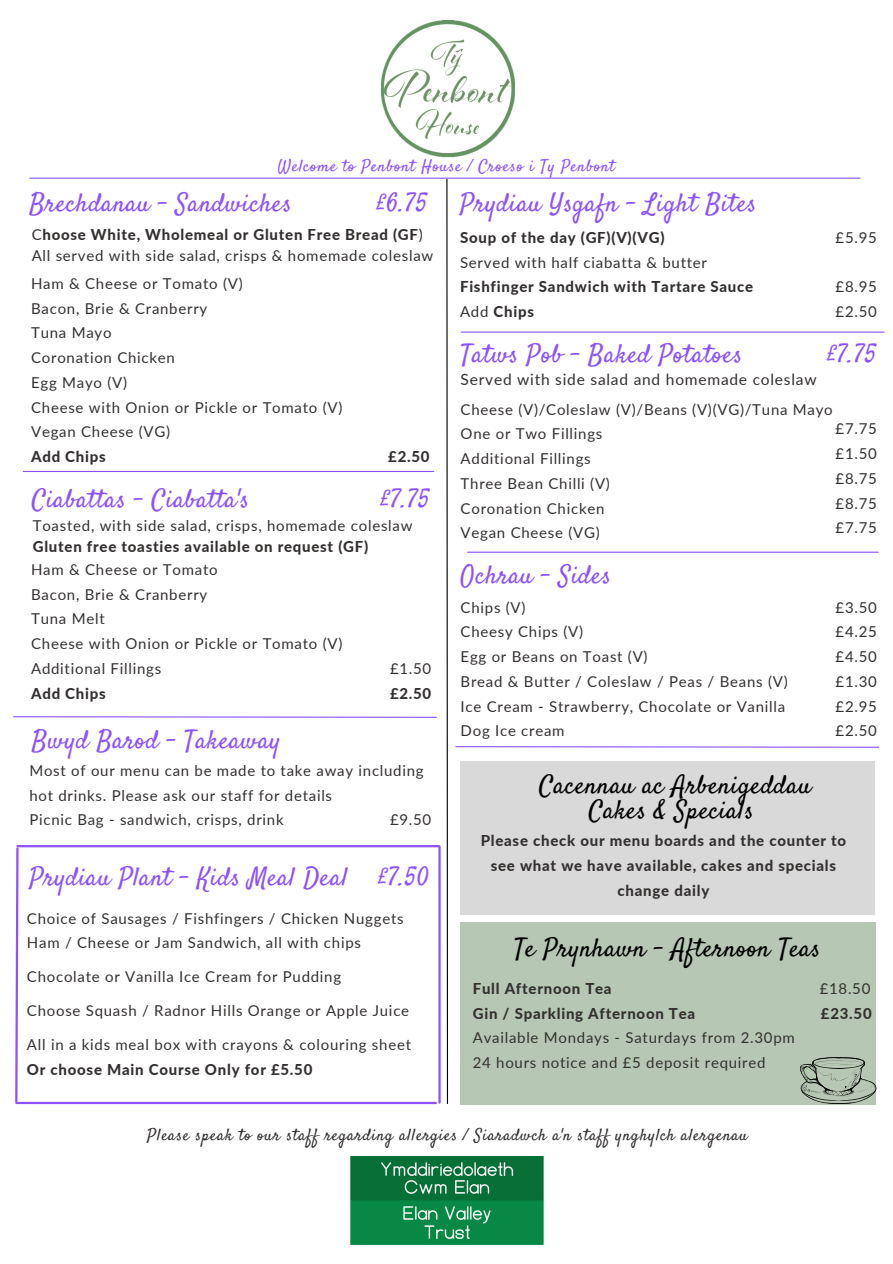
<style>
.page{position:relative;width:893px;height:1264px;background:#fff}
.page>*{position:absolute;margin:0;border:0;box-sizing:border-box;transform-origin:0 0}
.t1{font:25.8px "Satisfy";letter-spacing:.02em;color:#8c52ff}
.t2{font:25.8px "Satisfy";letter-spacing:.02em;color:#000}
.t3{font:16.5px "Satisfy";letter-spacing:.05em;color:#343030}
.t4{font:16.5px "Satisfy";letter-spacing:.05em;color:#8c52ff}
.t5{font:15.6px "Lato";letter-spacing:.05em;color:#343030}
.t6{font:15px/24.8px "Lato";letter-spacing:.05em;color:#343030}
.t7{font:800 15px/24.8px "Lato";letter-spacing:.05em;color:#343030;text-align:center}
.s1{font-weight:400}
</style>
<div class="page">
<img style="left:380px;top:20px;width:135px;height:138px">
<svg style="left:446px;top:179px;width:2px;height:925px"></svg>
<hr style="left:17px;top:845px;width:422px;height:2px;background:#8c52ff">
<hr style="left:16px;top:1101px;width:420px;height:3px;background:#8c52ff">
<svg style="left:15px;top:846px;width:5px;height:257px"></svg>
<hr style="left:438px;top:847px;width:2px;height:255px;background:#8c52ff">
<hr style="left:467px;top:551px;width:411px;height:2px;background:#8c52ff">
<hr style="left:23px;top:471px;width:411px;height:1px;background:#8c52ff">
<hr style="left:30px;top:177px;width:829px;height:2px;background:#8c52ff">
<hr style="left:461px;top:331px;width:423px;height:2px;background:#8c52ff">
<svg style="left:455px;top:746px;width:424px;height:2px"></svg>
<div style="left:460px;top:922px;width:102px;height:182px;background:#b6c8b3"></div>
<div style="left:546px;top:922px;width:102px;height:182px;background:#b6c8b3"></div>
<div style="left:631px;top:922px;width:103px;height:182px;background:#b6c8b3"></div>
<div style="left:725px;top:922px;width:102px;height:182px;background:#b6c8b3"></div>
<div style="left:772px;top:922px;width:103px;height:182px;background:#b6c8b3"></div>
<svg style="left:800px;top:1056px;width:77px;height:48px"></svg>
<svg style="left:13px;top:716px;width:424px;height:2px"></svg>
<div style="left:460px;top:761px;width:86px;height:154px;background:#d9d9d9"></div>
<div style="left:545px;top:761px;width:86px;height:154px;background:#d9d9d9"></div>
<div style="left:624px;top:761px;width:86px;height:154px;background:#d9d9d9"></div>
<div style="left:710px;top:761px;width:87px;height:154px;background:#d9d9d9"></div>
<div style="left:788px;top:761px;width:86px;height:154px;background:#d9d9d9"></div>
<img style="left:350px;top:1156px;width:194px;height:88px">
<p class="t4" style="left:278px;top:155px;width:338px">Welcome to Penbont House / Croeso i Ty Penbont</p>
<p class="t1" style="left:29px;top:187px;width:264px">Brechdanau - Sandwiches</p>
<p class="t1" style="left:377px;top:187px;width:51px">£6.75</p>
<p class="t7" style="left:32px;top:221px;width:392px"><span class="s1">C</span>hoose White, Wholemeal or Gluten Free Bread (GF<span class="s1">)</span></p>
<p class="t6" style="left:32px;top:243px;width:403px">All served with side salad, crisps &amp; homemade coleslaw</p>
<p class="t6" style="left:31px;top:271px;width:213px">Ham &amp; Cheese or Tomato (V)</p>
<p class="t6" style="left:31px;top:295px;width:178px">Bacon, Brie &amp; Cranberry</p>
<p class="t6" style="left:31px;top:320px;width:82px">Tuna Mayo</p>
<p class="t6" style="left:31px;top:345px;width:145px">Coronation Chicken</p>
<p class="t6" style="left:31px;top:369px;width:97px">Egg Mayo (V)</p>
<p class="t6" style="left:31px;top:394px;width:313px">Cheese with Onion or Pickle or Tomato (V)</p>
<p class="t6" style="left:31px;top:419px;width:140px">Vegan Cheese (VG)</p>
<p class="t7" style="left:31px;top:444px;width:76px">Add Chips</p>
<p class="t7" style="left:388px;top:444px;width:43px">£2.50</p>
<p class="t1" style="left:32px;top:482px;width:219px">Ciabattas - Ciabatta's</p>
<p class="t1" style="left:381px;top:482px;width:50px">£7.75</p>
<p class="t6" style="left:33px;top:512px;width:381px">Toasted, with side salad, crisps, homemade coleslaw</p>
<p class="t7" style="left:33px;top:534px;width:337px">Gluten free toasties available on request (GF)</p>
<p class="t6" style="left:31px;top:557px;width:188px">Ham &amp; Cheese or Tomato</p>
<p class="t6" style="left:31px;top:581px;width:178px">Bacon, Brie &amp; Cranberry</p>
<p class="t6" style="left:31px;top:606px;width:75px">Tuna Melt</p>
<p class="t6" style="left:31px;top:631px;width:313px">Cheese with Onion or Pickle or Tomato (V)</p>
<p class="t6" style="left:31px;top:655px;width:132px">Additional Fillings</p>
<p class="t7" style="left:31px;top:680px;width:76px">Add Chips</p>
<p class="t6" style="left:390px;top:655px;width:43px">£1.50</p>
<p class="t7" style="left:390px;top:680px;width:43px">£2.50</p>
<p class="t1" style="left:32px;top:724px;width:250px">Bwyd Barod - Takeaway</p>
<p class="t6" style="left:29px;top:757px;width:396px">Most of our menu can be made to take away including hot drinks. Please ask our staff for details</p>
<p class="t6" style="left:29px;top:807px;width:256px">Picnic Bag - sandwich, crisps, drink</p>
<p class="t6" style="left:390px;top:807px;width:43px">£9.50</p>
<p class="t1" style="left:29px;top:860px;width:401px">Prydiau Plant - Kids Meal Deal £7.50</p>
<p class="t6" style="left:27px;top:905px;width:378px">Choice of Sausages / Fishfingers / Chicken Nuggets</p>
<p class="t6" style="left:27px;top:929px;width:335px">Ham / Cheese or Jam Sandwich, all with chips</p>
<p class="t6" style="left:27px;top:963px;width:316px">Chocolate or Vanilla Ice Cream for Pudding</p>
<p class="t6" style="left:27px;top:997px;width:383px">Choose Squash / Radnor Hills Orange or Apple Juice</p>
<p class="t6" style="left:27px;top:1031px;width:385px">All in a kids meal box with crayons &amp; colouring sheet</p>
<p class="t7" style="left:27px;top:1056px;width:287px">Or choose Main Course Only for £5.50</p>
<p class="t1" style="left:460px;top:187px;width:298px">Prydiau Ysgafn - Light Bites</p>
<p class="t7" style="left:460px;top:225px;width:206px">Soup of the day (GF)(V)(VG)</p>
<p class="t6" style="left:460px;top:249px;width:248px">Served with half ciabatta &amp; butter</p>
<p class="t7" style="left:460px;top:274px;width:294px">Fishfinger Sandwich with Tartare Sauce</p>
<p class="t7" style="left:460px;top:299px;width:75px"><span class="s1">Add</span> Chips</p>
<p class="t6" style="left:835px;top:225px;width:43px">£5.95</p>
<p class="t6" style="left:835px;top:274px;width:43px">£8.95</p>
<p class="t6" style="left:835px;top:299px;width:43px">£2.50</p>
<p class="t1" style="left:460px;top:337px;width:283px">Tatws Pob - Baked Potatoes</p>
<p class="t1" style="left:828px;top:337px;width:50px">£7.75</p>
<p class="t5" style="left:460px;top:369px;width:357px">Served with side salad and homemade coleslaw</p>
<p class="t6" style="left:460px;top:396px;width:373px">Cheese (V)/Coleslaw (V)/Beans (V)(VG)/Tuna Mayo</p>
<p class="t6" style="left:460px;top:421px;width:143px">One or Two Fillings</p>
<p class="t6" style="left:460px;top:446px;width:132px">Additional Fillings</p>
<p class="t6" style="left:460px;top:471px;width:151px">Three Bean Chilli (V)</p>
<p class="t6" style="left:460px;top:495px;width:145px">Coronation Chicken</p>
<p class="t6" style="left:460px;top:520px;width:140px">Vegan Cheese (VG)</p>
<p class="t6" style="left:835px;top:416px;width:43px">£7.75</p>
<p class="t6" style="left:835px;top:441px;width:43px">£1.50</p>
<p class="t6" style="left:835px;top:465px;width:43px">£8.75</p>
<p class="t6" style="left:835px;top:490px;width:43px">£8.75</p>
<p class="t6" style="left:835px;top:515px;width:43px">£7.75</p>
<p class="t1" style="left:460px;top:558px;width:152px">Ochrau - Sides</p>
<p class="t6" style="left:460px;top:594px;width:66px">Chips (V)</p>
<p class="t6" style="left:460px;top:619px;width:124px">Cheesy Chips (V)</p>
<p class="t6" style="left:460px;top:644px;width:188px">Egg or Beans on Toast (V)</p>
<p class="t6" style="left:460px;top:668px;width:328px">Bread &amp; Butter / Coleslaw / Peas / Beans (V)</p>
<p class="t6" style="left:460px;top:693px;width:326px">Ice Cream - Strawberry, Chocolate or Vanilla</p>
<p class="t6" style="left:460px;top:718px;width:105px">Dog Ice cream</p>
<p class="t6" style="left:835px;top:594px;width:43px">£3.50</p>
<p class="t6" style="left:835px;top:619px;width:43px">£4.25</p>
<p class="t6" style="left:835px;top:644px;width:43px">£4.50</p>
<p class="t6" style="left:835px;top:668px;width:43px">£1.30</p>
<p class="t6" style="left:835px;top:693px;width:43px">£2.95</p>
<p class="t6" style="left:835px;top:718px;width:43px">£2.50</p>
<p class="t2" style="left:539px;top:769px;width:273px">Cacennau ac Arbenigeddau</p>
<p class="t2" style="left:588px;top:794px;width:167px">Cakes &amp; Specials</p>
<p class="t7" style="left:480px;top:828px;width:367px">Please check our menu boards and the counter to</p>
<p class="t7" style="left:490px;top:852px;width:347px">see what we have available, cakes and specials change daily</p>
<p class="t2" style="left:514px;top:932px;width:308px">Te Prynhawn - Afternoon Teas</p>
<p class="t7" style="left:473px;top:975px;width:140px">Full Afternoon Tea</p>
<p class="t7" style="left:473px;top:1000px;width:224px">Gin / Sparkling Afternoon Tea</p>
<p class="t7" style="left:820px;top:1000px;width:52px">£23.50</p>
<p class="t6" style="left:473px;top:1025px;width:323px">Available Mondays - Saturdays from 2.30pm</p>
<p class="t6" style="left:473px;top:1049px;width:294px">24 hours notice and £5 deposit required</p>
<p class="t6" style="left:819px;top:975px;width:52px">£18.50</p>
<p class="t3" style="left:147px;top:1124px;width:601px">Please speak to our staff regarding allergies / Siaradwch a'n staff ynghylch alergenau</p>
</div>
